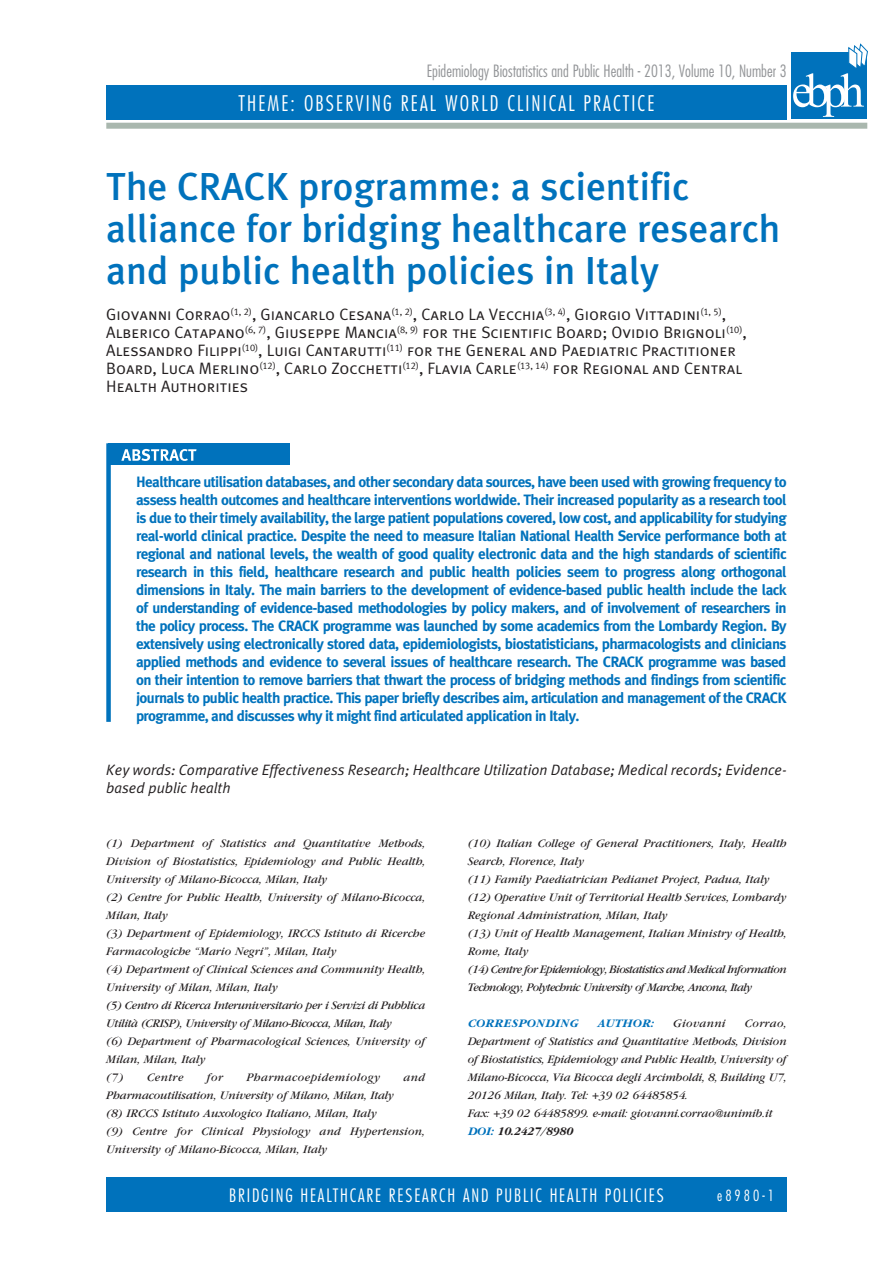
<style>
.page{position:relative;width:893px;height:1263px;background:#fff}
.page>*{position:absolute;margin:0;border:0;box-sizing:border-box;transform-origin:0 0}
.t1{font:500 39px/42px "Meta Plus";color:#0072bc}
.t2{font:300 condensed 21px "Futura Std";letter-spacing:.1em;color:#fff}
.t3{font:300 condensed 18px "Futura Std";color:#fff}
.t4{font:16.5px/18px "Meta Plus Normal Caps";color:#231f20}
.t5{font:300 condensed 16.5px "Futura Std";color:#939598}
.t6{font:700 15px/18px "Meta Plus";letter-spacing:-.04em;color:#0072bc;text-align:justify}
.t7{font:italic 15px/18px "Meta Plus Normal";color:#231f20}
.t8{font:300 condensed 15px "Futura Std";letter-spacing:.2em;color:#fff}
.t9{font:italic 12px/18px "Garamond";color:#231f20}
.t10{font:italic 700 12px "Garamond";letter-spacing:.035em;color:#0072bc}
.t11{font:italic 12px "Garamond";letter-spacing:.035em;color:#231f20}
.t12{font:italic 700 12px "Garamond";color:#231f20}
.t13{font:italic 12px "Garamond";letter-spacing:.025em;color:#231f20}
.s1{color:#0072bc}
</style>
<div class="page">
<div style="left:106px;top:85px;width:681px;height:34px;background:#0072bc"></div>
<div style="left:106px;top:1178px;width:681px;height:34px;background:#0072bc"></div>
<div style="left:106px;top:123px;width:761px;height:6px;background:#a9b7ae"></div>
<div style="left:791px;top:52px;width:76px;height:67px;background:#0072bc"></div>
<svg style="left:793px;top:43px;width:75px;height:74px"></svg>
<div style="left:109px;top:443px;width:181px;height:22px;background:#0072bc"></div>
<svg style="left:121px;top:449px;width:76px;height:12px"></svg>
<div style="left:106px;top:443px;width:5px;height:279px;background:#0072bc"></div>
<h3 class="t5" style="left:427px;top:62px;width:361px">Epidemiology Biostatistics and Public Health - 2013, Volume 10, Number 3</h3>
<h2 class="t2" style="left:238px;top:91px;width:417px">THEME: OBSERVING REAL WORLD CLINICAL PRACTICE</h2>
<h1 class="t1" style="left:106px;top:165px;width:676px">The CRACK programme: a scientific alliance for bridging healthcare research and public health policies in Italy</h1>
<p class="t4" style="left:106px;top:305px;width:642px">Giovanni Corrao<sup>(1,</sup> <sup>2)</sup>, Giancarlo Cesana<sup>(1,</sup> <sup>2)</sup>, Carlo La Vecchia<sup>(3,</sup> <sup>4)</sup>, Giorgio Vittadini<sup>(1,</sup> <sup>5)</sup>, Alberico Catapano<sup>(6,</sup> <sup>7)</sup>, Giuseppe Mancia<sup>(8,</sup> <sup>9)</sup> for the Scientific Board; Ovidio Brignoli<sup>(10)</sup>, Alessandro Filippi<sup>(10)</sup>, Luigi Cantarutti<sup>(11)</sup> for the General and Paediatric Practitioner Board, Luca Merlino<sup>(12)</sup>, Carlo Zocchetti<sup>(12)</sup>, Flavia Carle<sup>(13,</sup> <sup>14)</sup> for Regional and Central Health Authorities</p>
<p class="t6" style="left:136px;top:472px;width:652px">Healthcare utilisation databases, and other secondary data sources, have been used with growing frequency to assess health outcomes and healthcare interventions worldwide. Their increased popularity as a research tool is due to their timely availability, the large patient populations covered, low cost, and applicability for studying real-world clinical practice. Despite the need to measure Italian National Health Service performance both at regional and national levels, the wealth of good quality electronic data and the high standards of scientific research in this field, healthcare research and public health policies seem to progress along orthogonal dimensions in Italy. The main barriers to the development of evidence-based public health include the lack of understanding of evidence-based methodologies by policy makers, and of involvement of researchers in the policy process. The CRACK programme was launched by some academics from the Lombardy Region. By extensively using electronically stored data, epidemiologists, biostatisticians, pharmacologists and clinicians applied methods and evidence to several issues of healthcare research. The CRACK programme was based on their intention to remove barriers that thwart the process of bridging methods and findings from scientific journals to public health practice. This paper briefly describes aim, articulation and management of the CRACK programme, and discusses why it might find articulated application in Italy.</p>
<p class="t7" style="left:106px;top:760px;width:682px">Key words: Comparative Effectiveness Research; Healthcare Utilization Database; Medical records; Evidence&shy;based public health</p>
<p class="t9" style="left:106px;top:834px;width:320px">(1) Department of Statistics and Quantitative Methods, Division of Biostatistics, Epidemiology and Public Health, University of Milano-Bicocca, Milan, Italy<br>(2) Centre for Public Health, University of Milano-Bicocca, Milan, Italy<br>(3) Department of Epidemiology, IRCCS Istituto di Ricerche Farmacologiche “Mario Negri”, Milan, Italy<br>(4) Department of Clinical Sciences and Community Health, University of Milan, Milan, Italy<br>(5) Centro di Ricerca Interuniversitario per i Servizi di Pubblica Utilità (CRISP), University of Milano-Bicocca, Milan, Italy<br>(6) Department of Pharmacological Sciences, University of Milan, Milan, Italy<br>(7) Centre</p>
<p class="t9" style="left:207px;top:1068px;width:18px">for</p>
<p class="t11" style="left:247px;top:1071px;width:135px">Pharmacoepidemiology</p>
<p class="t9" style="left:403px;top:1068px;width:23px">and</p>
<p class="t9" style="left:106px;top:1086px;width:320px">Pharmacoutilisation, University of Milano, Milan, Italy<br>(8) IRCCS Istituto Auxologico Italiano, Milan, Italy<br>(9) Centre for Clinical Physiology and Hypertension, University of Milano-Bicocca, Milan, Italy</p>
<p class="t9" style="left:468px;top:834px;width:320px">(10) Italian College of General Practitioners, Italy, Health Search, Florence, Italy<br>(11) Family Paediatrician Pedianet Project, Padua, Italy (12) Operative Unit of Territorial Health Services, Lombardy Regional Administration, Milan, Italy<br>(13) Unit of Health Management, Italian Ministry of Health, Rome, Italy<br>(14) Centre for Epidemiology, Biostatistics and Medical Information Technology, Polytechnic University of Marche, Ancona, Italy</p>
<p class="t10" style="left:468px;top:1016px;width:112px">CORRESPONDING</p>
<p class="t10" style="left:597px;top:1016px;width:58px">AUTHOR:</p>
<p class="t13" style="left:673px;top:1017px;width:54px">Giovanni</p>
<p class="t9" style="left:468px;top:1014px;width:320px;text-indent:277px">Corrao, Department of Statistics and Quantitative Methods, Division of Biostatistics, Epidemiology and Public Health, University of Milano-Bicocca, Via Bicocca degli Arcimboldi, 8, Building U7, 20126 Milan, Italy. Tel: +39 02 64485854.<br>Fax: +39 02 64485899. e-mail: giovanni.corrao@unimib.it</p>
<p class="t10" style="left:468px;top:1124px;width:9px">DOI</p>
<p class="t12" style="left:491px;top:1124px;width:83px"><span class="s1">:</span> 10.2427/8980</p>
<h3 class="t3" style="left:229px;top:1185px;width:18px">Bridging</h3>
<h3 class="t3" style="left:300px;top:1185px;width:9px">healthcare</h3>
<h3 class="t3" style="left:389px;top:1185px;width:10px">research</h3>
<h3 class="t3" style="left:463px;top:1185px;width:10px">and</h3>
<h3 class="t3" style="left:496px;top:1185px;width:26px">public</h3>
<h3 class="t3" style="left:550px;top:1185px;width:9px">health</h3>
<h3 class="t3" style="left:605px;top:1185px;width:9px">policies</h3>
<p class="t8" style="left:717px;top:1187px;width:58px">e8980-1</p>
</div>
